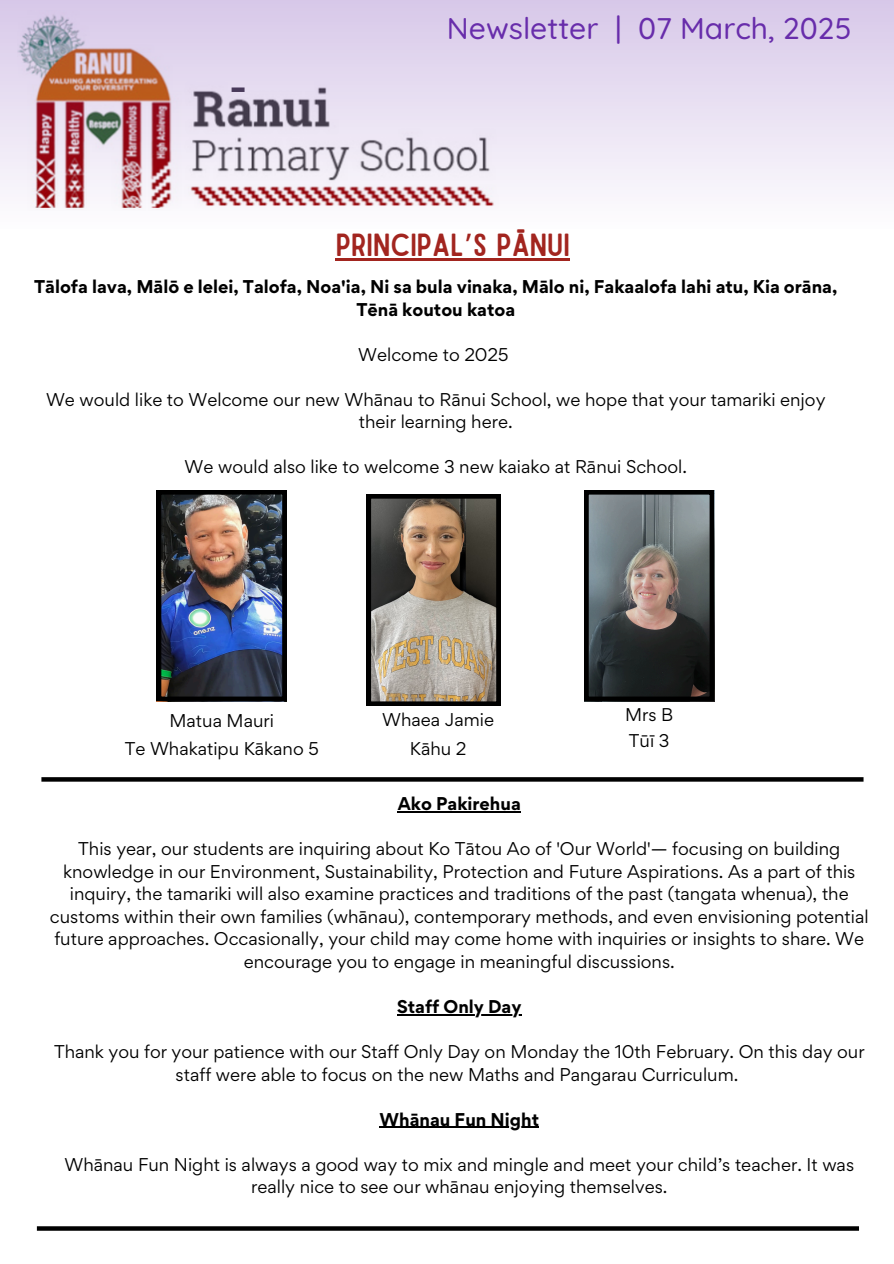
<style>
.page{position:relative;width:894px;height:1264px;background:#fff}
.page>*{position:absolute;margin:0;border:0;box-sizing:border-box;transform-origin:0 0}
.t1{font:40.5px "Anton";color:#433c4b}
.t2{font:30.6px "Sailors";color:#a2251f}
.t3{font:500 30px "Quicksand";color:#682dab}
.t4{font:16.5px/22.5px "Gordita";color:#000;text-align:center}
.t5{font:700 16.5px/22.5px "Gordita";color:#000;text-align:center}
.s1{font-family:"Noto Sans Gurmukhi"}
</style>
<div class="page">
<svg style="left:0;top:0;width:893px;height:210px"></svg>
<img style="left:157px;top:490px;width:129px;height:210px">
<svg style="left:584px;top:490px;width:129px;height:210px;background:#525455"></svg>
<hr style="left:397px;top:811px;width:123px;height:1px;background:#000">
<hr style="left:397px;top:1014px;width:124px;height:1px;background:#000">
<hr style="left:379px;top:1126px;width:160px;height:1px;background:#000">
<svg style="left:41px;top:777px;width:822px;height:4px;background:#0a0a0a"></svg>
<svg style="left:37px;top:1226px;width:821px;height:4px;background:#101010"></svg>
<img style="left:366px;top:494px;width:134px;height:211px">
<hr style="left:336px;top:258px;width:233px;height:2px;background:#a2251f">
<p class="t1" style="left:231px;top:39px;width:16px">_</p>
<p class="t3" style="left:447px;top:9px;width:406px">Newsletter | 07 March, 2025</p>
<p class="t2" style="left:336px;top:233px;width:235px">PRINCIPAL<span class="s1">’</span>S PĀNUI</p>
<p class="t5" style="left:34px;top:275px;width:804px">Tālofa lava, Mālō e lelei, Talofa, Noa'ia, Ni sa bula vinaka, Mālo ni, Fakaalofa lahi atu, Kia orāna,<br>Tēnā koutou katoa</p>
<p class="t4" style="left:358px;top:343px;width:152px">Welcome to 2025</p>
<p class="t4" style="left:46px;top:388px;width:780px">We would like to Welcome our new Whānau to Rānui School, we hope that your tamariki enjoy their learning here.</p>
<h3 class="t4" style="left:184px;top:455px;width:504px">We would also like to welcome 3 new kaiako at Rānui School.</h3>
<h1 class="t4" style="left:169px;top:709px;width:106px">Matua Mauri</h1>
<h2 class="t4" style="left:125px;top:737px;width:195px">Te Whakatipu Kākano 5</h2>
<p class="t4" style="left:382px;top:708px;width:113px">Whaea Jamie</p>
<h3 class="t4" style="left:409px;top:737px;width:58px">Kāhu 2</h3>
<h3 class="t4" style="left:625px;top:703px;width:50px">Mrs B</h3>
<p class="t4" style="left:628px;top:729px;width:42px">Tūī 3</p>
<p class="t5" style="left:397px;top:792px;width:124px">Ako Pakirehua</p>
<p class="t4" style="left:50px;top:837px;width:820px">This year, our students are inquiring about Ko Tātou Ao of 'Our World'— focusing on building knowledge in our Environment, Sustainability, Protection and Future Aspirations. As a part of this inquiry, the tamariki will also examine practices and traditions of the past (tangata whenua), the customs within their own families (whānau), contemporary methods, and even envisioning potential future approaches. Occasionally, your child may come home with inquiries or insights to share. We encourage you to engage in meaningful discussions.</p>
<p class="t5" style="left:397px;top:995px;width:126px">Staff Only Day</p>
<p class="t4" style="left:54px;top:1040px;width:811px">Thank you for your patience with our Staff Only Day on Monday the 10th February. On this day our staff were able to focus on the new Maths and Pangarau Curriculum.</p>
<p class="t5" style="left:379px;top:1107px;width:161px">Whānau Fun Night</p>
<p class="t4" style="left:64px;top:1152px;width:791px">Whānau Fun Night is always a good way to mix and mingle and meet your child’s teacher. It was really nice to see our whānau enjoying themselves.</p>
</div>
